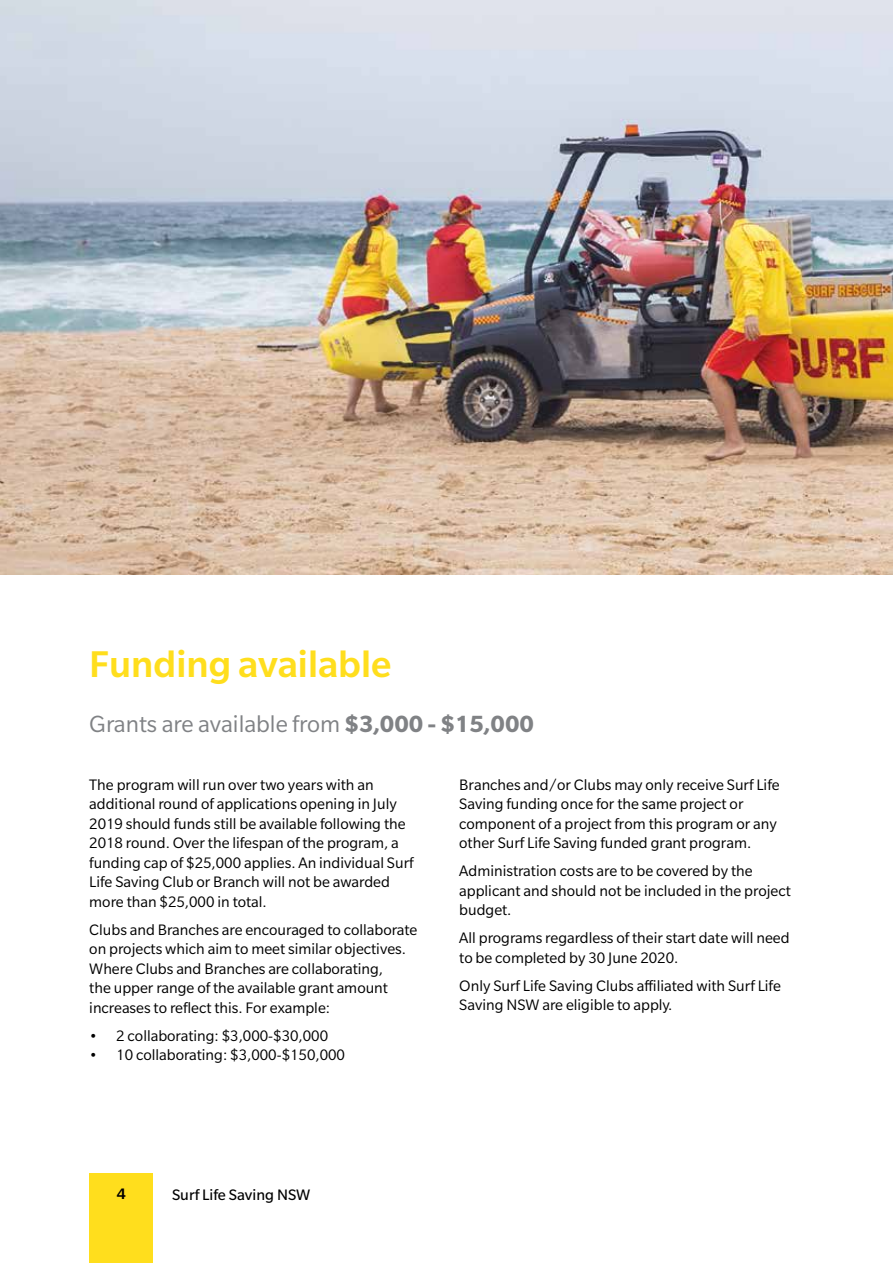
<style>
.page{position:relative;width:893px;height:1263px;background:#fff}
.page>*{position:absolute;margin:0;border:0;box-sizing:border-box;transform-origin:0 0}
.t1{font:500 40.5px "Slate Std";color:#ffde1d}
.t2{font:25.5px "Slate Std";color:#808285}
.t3{font:16.5px/19.5px "Slate Std";color:#000}
.t4{font:16.5px "Slate Std";color:#000}
.t5{font:500 16.5px "Slate Std";color:#000}
.s1{font-weight:700}
</style>
<div class="page">
<div style="left:89px;top:1174px;width:64px;height:89px;background:#ffde1d"></div>
<img style="left:0;top:0;width:893px;height:574px">
<h1 class="t1" style="left:89px;top:643px;width:304px">Funding available</h1>
<h2 class="t2" style="left:89px;top:711px;width:446px">Grants are available from <span class="s1">$3,000 - $15,000</span></h2>
<p class="t3" style="left:89px;top:775px;width:326px">The program will run over two years with an additional round of applications opening in July 2019 should funds still be available following the 2018 round. Over the lifespan of the program, a funding cap of $25,000 applies. An individual Surf Life Saving Club or Branch will not be awarded more than $25,000 in total.</p>
<p class="t3" style="left:89px;top:920px;width:330px">Clubs and Branches are encouraged to collaborate on projects which aim to meet similar objectives.<br>Where Clubs and Branches are collaborating,<br>the upper range of the available grant amount increases to reflect this. For example:</p>
<p class="t3" style="left:89px;top:1026px;width:240px">• 2 collaborating: $3,000-$30,000</p>
<p class="t3" style="left:89px;top:1045px;width:257px">• 10 collaborating: $3,000-$150,000</p>
<p class="t3" style="left:459px;top:775px;width:322px">Branches and/or Clubs may only receive Surf Life Saving funding once for the same project or component of a project from this program or any other Surf Life Saving funded grant program.</p>
<p class="t3" style="left:459px;top:861px;width:333px">Administration costs are to be covered by the applicant and should not be included in the project budget.</p>
<p class="t3" style="left:459px;top:928px;width:332px">All programs regardless of their start date will need to be completed by 30 June 2020.</p>
<p class="t3" style="left:459px;top:976px;width:323px">Only Surf Life Saving Clubs affiliated with Surf Life<br>Saving NSW are eligible to apply.</p>
<p class="t5" style="left:117px;top:1185px;width:11px">4</p>
<p class="t4" style="left:172px;top:1186px;width:140px">Surf Life Saving NSW</p>
</div>
